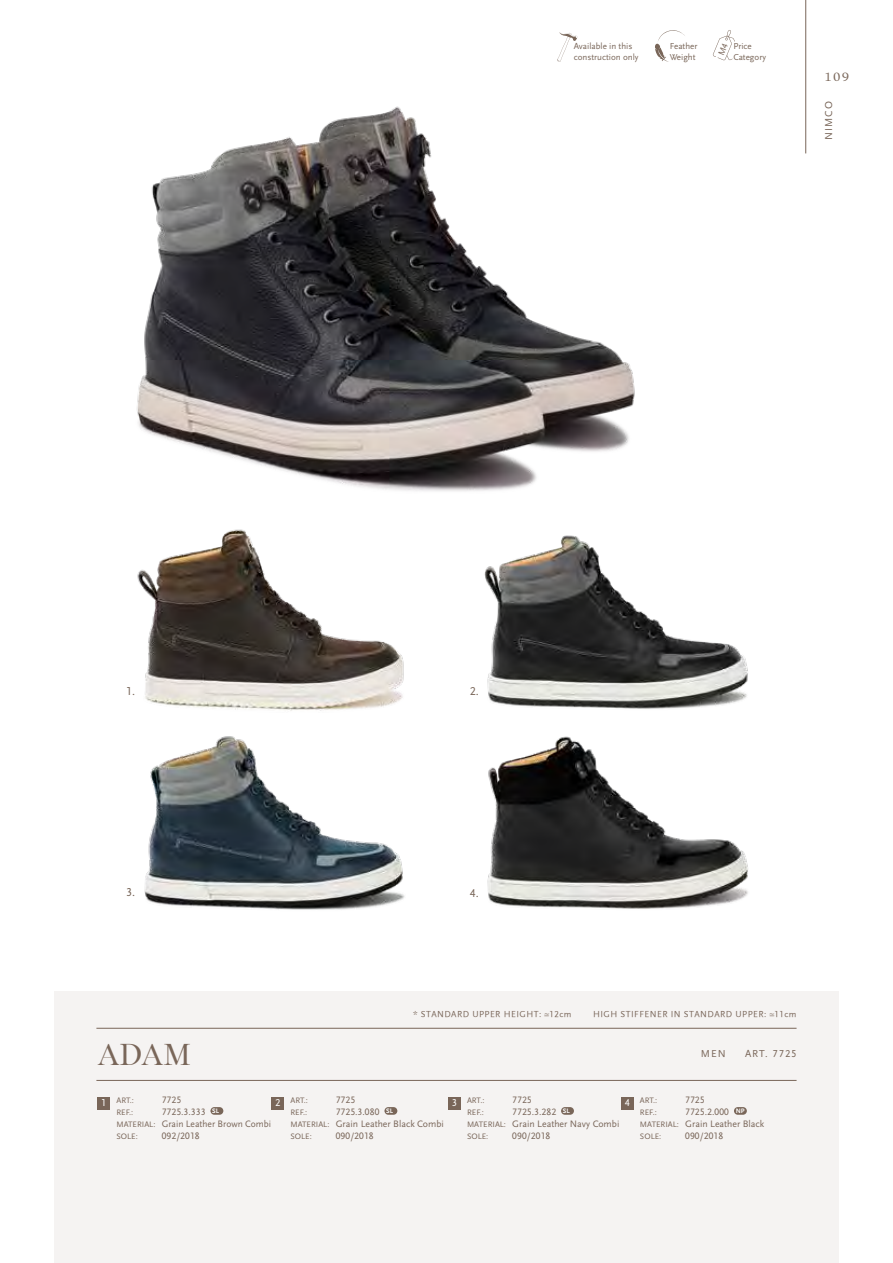
<style>
.page{position:relative;width:893px;height:1263px;background:#fff}
.page>*{position:absolute;margin:0;border:0;box-sizing:border-box;transform-origin:0 0}
.t1{font:30px "Recife Display";color:#796659}
.t2{font:12px "Scala Sans OT";color:#796659}
.t3{font:12px "Recife Text";color:#796659}
.t4{font:10.5px "Scala Sans OT";letter-spacing:.1em;color:#796659}
.t5{font:10.5px "Scala Sans OT";color:#fff}
.t6{font:9.75px/12px "Scala Sans OT";color:#796659}
.t7{font:9px "Scala Sans LF";letter-spacing:.05em;color:#796659}
.t8{font:9px/10.8px "Scala Sans OT";color:#796659}
.t9{font:8.25px/12px "Scala Sans OT";color:#796659}
</style>
<div class="page">
<hr style="left:805px;top:0;width:1px;height:153px;background:#796659">
<div style="left:54px;top:991px;width:785px;height:272px;background:#f5f3f2"></div>
<hr style="left:96px;top:1028px;width:700px;height:1px;background:#796659">
<hr style="left:96px;top:1080px;width:700px;height:1px;background:#796659">
<div style="left:210px;top:1107px;width:13px;height:8px;background:#796659;border-radius:4px"></div>
<div style="left:98px;top:1097px;width:12px;height:12px;background:#796659"></div>
<div style="left:384px;top:1107px;width:13px;height:8px;background:#796659;border-radius:4px"></div>
<div style="left:272px;top:1097px;width:12px;height:12px;background:#796659"></div>
<div style="left:561px;top:1107px;width:13px;height:8px;background:#796659;border-radius:4px"></div>
<div style="left:448px;top:1097px;width:12px;height:12px;background:#796659"></div>
<div style="left:734px;top:1107px;width:13px;height:8px;background:#796659;border-radius:4px"></div>
<div style="left:621px;top:1097px;width:12px;height:12px;background:#796659"></div>
<img style="left:137px;top:106px;width:498px;height:385px">
<img style="left:137px;top:529px;width:267px;height:182px">
<img style="left:144px;top:736px;width:261px;height:174px">
<img style="left:484px;top:535px;width:264px;height:174px">
<img style="left:487px;top:736px;width:261px;height:173px">
<svg style="left:655px;top:30px;width:30px;height:32px"></svg>
<svg style="left:557px;top:32px;width:20px;height:30px"></svg>
<svg style="left:713px;top:30px;width:22px;height:30px"></svg>
<p class="t8" style="left:574px;top:41px;width:66px">Available in this construction only</p>
<p class="t8" style="left:670px;top:41px;width:29px">Feather<br>Weight</p>
<p class="t8" style="left:733px;top:41px;width:20px">Price</p>
<p class="t8" style="left:733px;top:52px;width:34px">Category</p>
<p class="t3" style="left:824px;top:69px;width:26px">109</p>
<p class="t4" style="left:823px;top:140px;width:40px;rotate:-90deg">NIMCO</p>
<p class="t2" style="left:126px;top:685px;width:11px">1.</p>
<p class="t2" style="left:126px;top:886px;width:11px">3.</p>
<p class="t2" style="left:470px;top:685px;width:11px">2.</p>
<p class="t2" style="left:470px;top:886px;width:11px">4.</p>
<p class="t7" style="left:413px;top:1009px;width:160px">* STANDARD UPPER HEIGHT: ~–12cm</p>
<p class="t7" style="left:593px;top:1009px;width:205px">HIGH STIFFENER IN STANDARD UPPER: ~–11cm</p>
<h1 class="t1" style="left:98px;top:1032px;width:94px">ADAM</h1>
<p class="t4" style="left:701px;top:1048px;width:26px">MEN</p>
<p class="t4" style="left:745px;top:1048px;width:53px">ART. 7725</p>
<p class="t9" style="left:116px;top:1094px;width:40px">ART.:<br>REF.:<br>MATERIAL:<br>SOLE:</p>
<p class="t6" style="left:162px;top:1094px;width:111px">7725<br>7725.3.333 <sup>SL<br></sup>Grain Leather Brown Combi<br>092/2018</p>
<p class="t5" style="left:101px;top:1097px;width:7px">1</p>
<p class="t9" style="left:290px;top:1094px;width:40px">ART.:<br>REF.:<br>MATERIAL:<br>SOLE:</p>
<p class="t6" style="left:336px;top:1094px;width:110px">7725<br>7725.3.080 <sup>SL<br></sup>Grain Leather Black Combi<br>090/2018</p>
<p class="t5" style="left:275px;top:1097px;width:7px">2</p>
<p class="t9" style="left:467px;top:1094px;width:40px">ART.:<br>REF.:<br>MATERIAL:<br>SOLE:</p>
<p class="t6" style="left:512px;top:1094px;width:109px">7725<br>7725.3.282 <sup>SL<br></sup>Grain Leather Navy Combi<br>090/2018</p>
<p class="t9" style="left:640px;top:1094px;width:40px">ART.:<br>REF.:<br>MATERIAL:<br>SOLE:</p>
<p class="t6" style="left:685px;top:1094px;width:81px">7725<br>7725.2.000 <sup>NP<br></sup>Grain Leather Black<br>090/2018</p>
<p class="t5" style="left:452px;top:1097px;width:7px">3</p>
<p class="t5" style="left:625px;top:1097px;width:7px">4</p>
</div>
